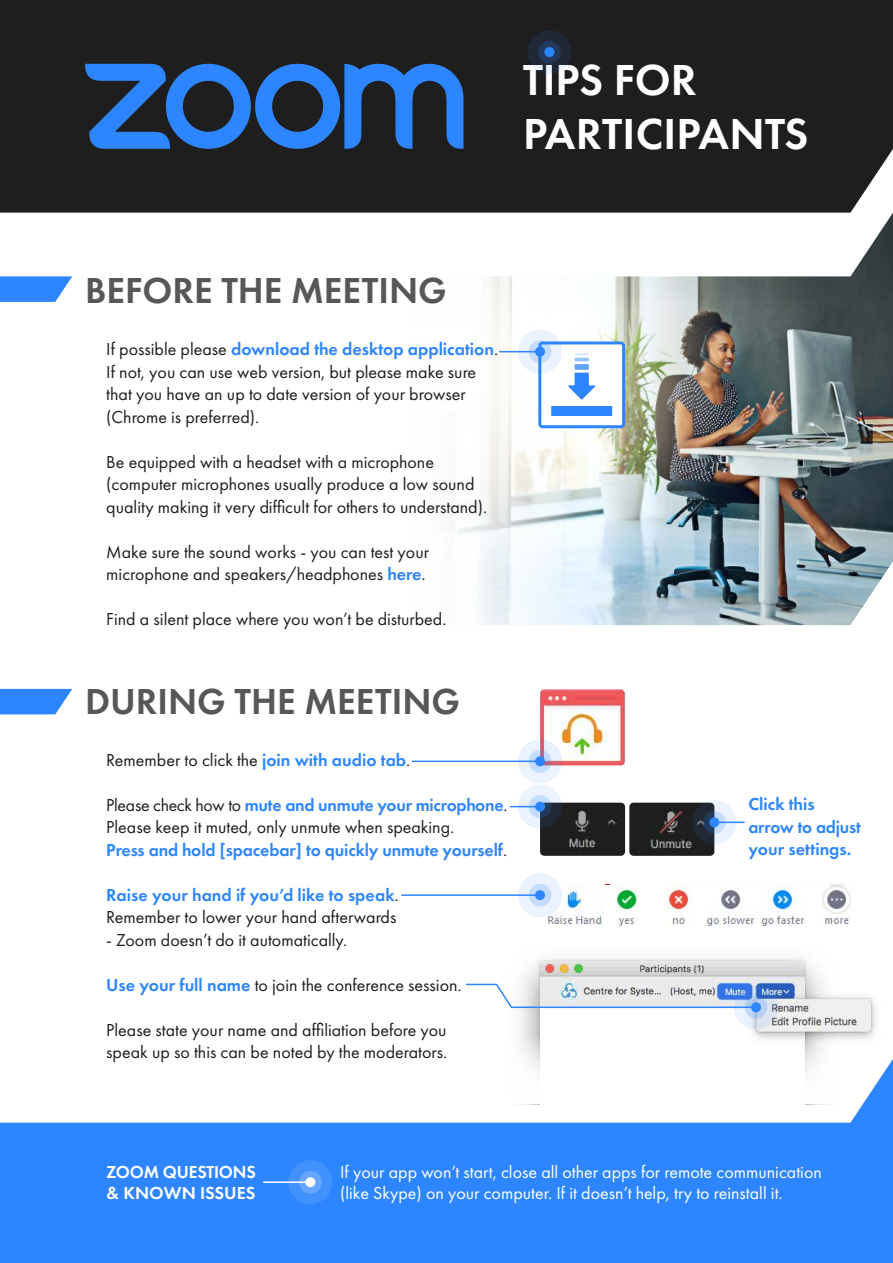
<style>
.page{position:relative;width:893px;height:1263px;background:#fff}
.page>*{position:absolute;margin:0;border:0;box-sizing:border-box;transform-origin:0 0}
.t1{font:600 45px/54px "Futura PT";letter-spacing:.005em;color:#fff}
.t2{font:600 37.5px "Futura PT";color:#575756}
.t3{font:18px/22.5px "Futura PT";color:#1d1d1b}
.t4{font:600 18px/22.5px "Futura PT";letter-spacing:-.005em;color:#2d86ff}
.t5{font:18px/21px "Futura PT";color:#fff}
.t6{font:600 18px/21px "Futura PT";letter-spacing:-.01em;color:#fff}
.s1{font-weight:600;color:#2d86ff}
.s2{font-weight:400;color:#1d1d1b}
</style>
<div class="page">
<img style="left:548px;top:890px;width:55px;height:35px">
<img style="left:616px;top:887px;width:22px;height:39px">
<img style="left:664px;top:888px;width:29px;height:37px">
<img style="left:706px;top:888px;width:50px;height:38px">
<img style="left:761px;top:888px;width:44px;height:38px">
<img style="left:822px;top:885px;width:28px;height:40px">
<div style="left:540px;top:803px;width:85px;height:53px;background:#1e1e1e;border-radius:4px"></div>
<div style="left:629px;top:803px;width:85px;height:53px;background:#1e1e1e;border-radius:4px"></div>
<img style="left:574px;top:213px;width:319px;height:412px">
<div style="left:0;top:0;width:893px;height:213px;background:#1e1e1e"></div>
<img style="left:520px;top:958px;width:356px;height:77px">
<svg style="left:458px;top:276px;width:116px;height:349px"></svg>
<svg style="left:85px;top:64px;width:378px;height:89px;background:#254f8a"></svg>
<img style="left:540px;top:689px;width:85px;height:76px">
<img style="left:650px;top:809px;width:59px;height:41px">
<img style="left:550px;top:811px;width:68px;height:39px">
<svg style="left:0;top:689px;width:72px;height:25px;background:#4493ff"></svg>
<hr style="left:412px;top:760px;width:128px;height:2px;background:#2d86ff">
<hr style="left:510px;top:806px;width:30px;height:1px;background:#2d86ff">
<hr style="left:402px;top:894px;width:138px;height:2px;background:#2d86ff">
<img style="left:466px;top:983px;width:292px;height:26px">
<svg style="left:0;top:276px;width:72px;height:26px;background:#4895ff"></svg>
<svg style="left:519px;top:740px;width:42px;height:42px"></svg>
<div style="left:518px;top:739px;width:44px;height:44px;border:2px solid #2d86ff;border-radius:50%"></div>
<svg style="left:528px;top:31px;width:43px;height:42px"></svg>
<div style="left:527px;top:30px;width:44px;height:44px;border:2px solid #2d86ff;border-radius:50%"></div>
<svg style="left:735px;top:986px;width:42px;height:42px"></svg>
<div style="left:734px;top:985px;width:44px;height:44px;border:2px solid #2d86ff;border-radius:50%"></div>
<svg style="left:519px;top:874px;width:42px;height:42px"></svg>
<div style="left:518px;top:873px;width:44px;height:44px;border:2px solid #2d86ff;border-radius:50%"></div>
<svg style="left:519px;top:785px;width:42px;height:43px"></svg>
<div style="left:518px;top:785px;width:44px;height:44px;border:2px solid #2d86ff;border-radius:50%"></div>
<hr style="left:714px;top:822px;width:30px;height:1px;background:#2d86ff">
<svg style="left:693px;top:801px;width:43px;height:43px"></svg>
<div style="left:692px;top:800px;width:44px;height:44px;border:2px solid #2d86ff;border-radius:50%"></div>
<svg style="left:0;top:1059px;width:893px;height:204px;fill:#2d86ff"></svg>
<hr style="left:264px;top:1181px;width:46px;height:2px;background:#fff">
<svg style="left:289px;top:1161px;width:43px;height:42px"></svg>
<div style="left:288px;top:1160px;width:44px;height:44px;border:2px solid #fff;border-radius:50%"></div>
<hr style="left:500px;top:351px;width:44px;height:1px;background:#2d86ff">
<svg style="left:519px;top:330px;width:42px;height:43px"></svg>
<div style="left:518px;top:330px;width:44px;height:44px;border:2px solid #2d86ff;border-radius:50%"></div>
<svg style="left:538px;top:341px;width:87px;height:87px"></svg>
<h1 class="t1" style="left:523px;top:52px;width:287px">TIPS FOR<br>PARTICIPANTS</h1>
<h2 class="t2" style="left:85px;top:267px;width:363px">BEFORE THE MEETING</h2>
<p class="t3" style="left:106px;top:338px;width:393px">If possible please <span class="s1">download the desktop application</span>.<br>If not, you can use web version, but please make sure that you have an up to date version of your browser (Chrome is preferred).</p>
<p class="t3" style="left:106px;top:450px;width:382px">Be equipped with a headset with a microphone (computer microphones usually produce a low sound quality making it very difficult for others to understand).</p>
<p class="t3" style="left:106px;top:540px;width:324px">Make sure the sound works - you can test your microphone and speakers/headphones <span class="s1">here</span>.</p>
<p class="t3" style="left:106px;top:608px;width:342px">Find a silent place where you won’t be disturbed.</p>
<h2 class="t2" style="left:85px;top:678px;width:377px">DURING THE MEETING</h2>
<p class="t3" style="left:106px;top:748px;width:305px">Remember to click the <span class="s1">join with audio tab</span>.</p>
<p class="t4" style="left:106px;top:793px;width:403px"><span class="s2">Please check how to</span> mute and unmute your microphone<span class="s2">.<br>Please keep it muted, only unmute when speaking.<br></span>Press and hold [spacebar] to quickly unmute yourself<span class="s2">.</span></p>
<p class="t3" style="left:106px;top:883px;width:294px"><span class="s1">Raise your hand if you’d like to speak</span>.<br>Remember to lower your hand afterwards</p>
<p class="t3" style="left:106px;top:928px;width:242px">- Zoom doesn’t do it automatically.</p>
<p class="t3" style="left:106px;top:973px;width:357px"><span class="s1">Use your full name</span> to join the conference session.</p>
<p class="t3" style="left:106px;top:1018px;width:342px">Please state your name and affiliation before you speak up so this can be noted by the moderators.</p>
<p class="t4" style="left:748px;top:793px;width:114px">Click this arrow to adjust your settings.</p>
<p class="t6" style="left:106px;top:1161px;width:151px">ZOOM QUESTIONS &amp; KNOWN ISSUES</p>
<p class="t5" style="left:340px;top:1161px;width:483px">If your app won’t start, close all other apps for remote communication (like Skype) on your computer. If it doesn’t help, try to reinstall it.</p>
</div>
